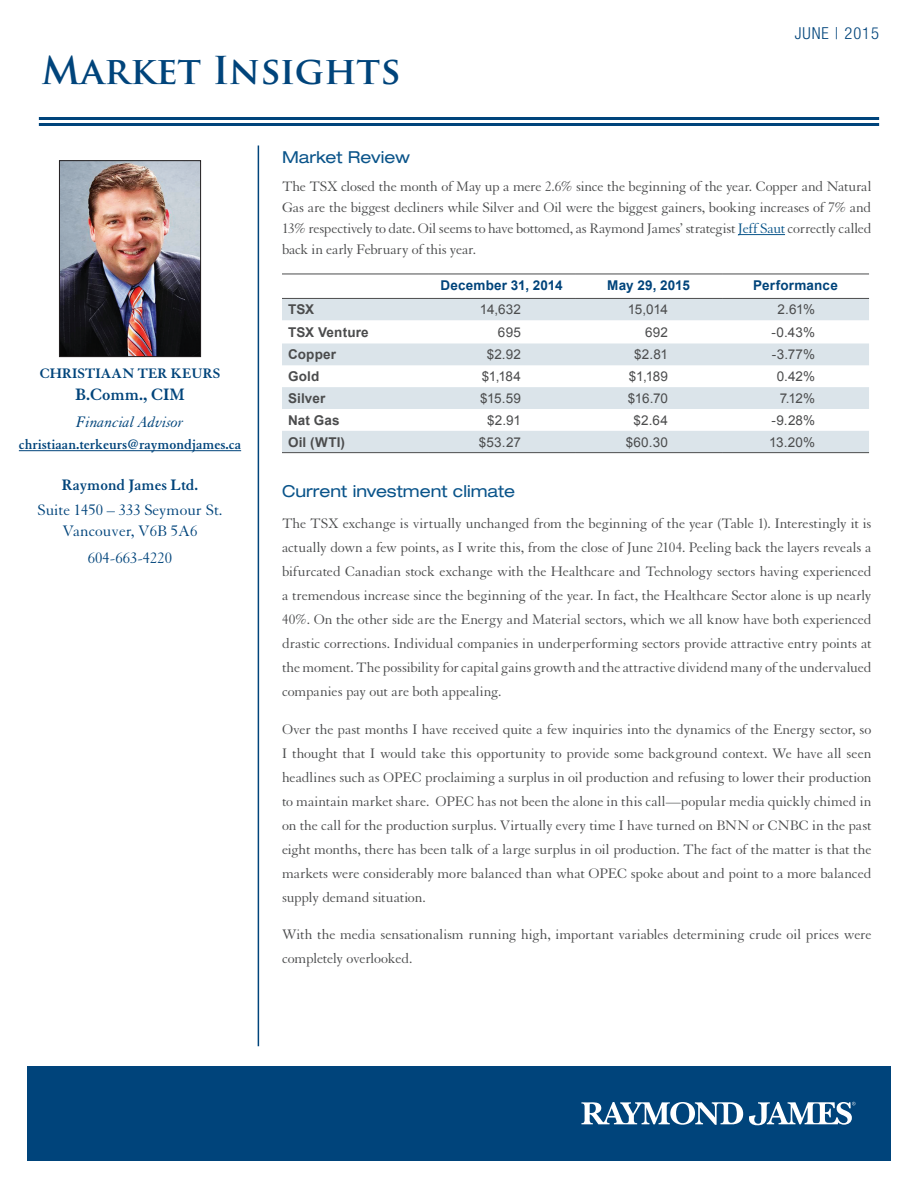
<style>
.page{position:relative;width:918px;height:1188px;background:#fff}
.page>*{position:absolute;margin:0;border:0;box-sizing:border-box;transform-origin:0 0}
.t1{font:700 37.5px "Trajan Pro";color:#00447b}
.t2{font:700 18px "Granjon LT Std";color:#00447b}
.t3{font:16.5px/25.8px "Granjon LT Std";color:#00447b;text-align:center}
.t4{font:expanded 16.5px "Helvetica Neue LT Std";color:#0a548a}
.t5{font:italic 16.5px "Granjon LT Std";color:#00447b}
.t6{font:300 condensed 16.5px "Helvetica Neue LT Std";letter-spacing:.06em;color:#00447b}
.t7{font:15px/24px "Granjon LT Std";letter-spacing:-.01em;color:#4b4c4d;text-align:justify}
.t8{font:700 15px "Granjon LT Std";color:#00447b}
.t9{font:13.5px "Arial";color:#4b4c4d}
.t10{font:700 13.5px "Arial";letter-spacing:.01em;color:#4b4c4d}
.t11{font:700 13.5px "Arial";letter-spacing:.015em;color:#00447b}
.s1{font-weight:700}
.s2{color:#0a558a}
</style>
<div class="page">
<div style="left:27px;top:1066px;width:864px;height:95px;background:#00447b"></div>
<svg style="left:581px;top:1102px;width:162px;height:23px"></svg>
<svg style="left:749px;top:1102px;width:107px;height:23px"></svg>
<hr style="left:258px;top:146px;width:1px;height:900px;background:#00447b">
<hr style="left:738px;top:234px;width:47px;height:1px;background:#0a558a">
<svg style="left:282px;top:299px;width:587px;height:153px;fill:#dbe4ea"></svg>
<hr style="left:282px;top:274px;width:146px;height:1px;background:#4b4c4d">
<hr style="left:428px;top:274px;width:147px;height:1px;background:#4b4c4d">
<hr style="left:575px;top:274px;width:147px;height:1px;background:#4b4c4d">
<hr style="left:722px;top:274px;width:147px;height:1px;background:#4b4c4d">
<hr style="left:282px;top:298px;width:146px;height:1px;background:#4b4c4d">
<hr style="left:428px;top:298px;width:147px;height:1px;background:#4b4c4d">
<hr style="left:575px;top:298px;width:147px;height:1px;background:#4b4c4d">
<hr style="left:722px;top:298px;width:147px;height:1px;background:#4b4c4d">
<hr style="left:282px;top:452px;width:146px;height:1px;background:#4b4c4d">
<hr style="left:428px;top:452px;width:147px;height:1px;background:#4b4c4d">
<hr style="left:575px;top:452px;width:147px;height:1px;background:#4b4c4d">
<hr style="left:722px;top:452px;width:147px;height:1px;background:#4b4c4d">
<hr style="left:39px;top:117px;width:840px;height:3px;background:#00447b">
<hr style="left:39px;top:123px;width:840px;height:3px;background:#00447b">
<hr style="left:19px;top:450px;width:222px;height:1px;background:#00447b">
<img style="left:61px;top:162px;width:138px;height:193px">
<div style="left:59px;top:160px;width:142px;height:197px;border:1px solid #231f20"></div>
<p class="t1" style="left:41px;top:47px;width:361px">Market Insights</p>
<p class="t6" style="left:795px;top:23px;width:86px">JUNE | 2015</p>
<p class="t8" style="left:40px;top:366px;width:182px">CHRISTIAAN TER KEURS</p>
<p class="t2" style="left:75px;top:385px;width:111px">B.Comm., CIM</p>
<p class="t5" style="left:76px;top:413px;width:109px">Financial Advisor</p>
<p class="t8" style="left:19px;top:436px;width:224px">christiaan.terkeurs@raymondjames.ca</p>
<p class="t3" style="left:37px;top:472px;width:187px"><span class="s1">Raymond James Ltd.<br></span>Suite 1450 – 333 Seymour St.</p>
<p class="t3" style="left:62px;top:517px;width:137px;line-height:27.3px">Vancouver, V6B 5A6<br>604-663-4220</p>
<p class="t4" style="left:282px;top:147px;width:130px">Market Review</p>
<p class="t7" style="left:282px;top:176px;width:591px;line-height:21px">The TSX closed the month of May up a mere 2.6% since the beginning of the year. Copper and Natural Gas are the biggest decliners while Silver and Oil were the biggest gainers, booking increases of 7% and 13% respectively to date. Oil seems to have bottomed, as Raymond James’ strategist <span class="s2">Jeff Saut</span> correctly called back in early February of this year.</p>
<p class="t11" style="left:440px;top:276px;width:124px">December 31, 2014</p>
<p class="t11" style="left:607px;top:276px;width:84px">May 29, 2015</p>
<p class="t11" style="left:753px;top:276px;width:86px">Performance</p>
<p class="t10" style="left:288px;top:301px;width:28px">TSX</p>
<p class="t9" style="left:480px;top:301px;width:43px">14,632</p>
<p class="t9" style="left:628px;top:301px;width:42px">15,014</p>
<p class="t9" style="left:778px;top:301px;width:39px">2.61%</p>
<p class="t10" style="left:288px;top:323px;width:82px">TSX Venture</p>
<p class="t9" style="left:498px;top:323px;width:25px">695</p>
<p class="t9" style="left:645px;top:323px;width:24px">692</p>
<p class="t9" style="left:771px;top:323px;width:45px">-0.43%</p>
<p class="t10" style="left:288px;top:346px;width:50px">Copper</p>
<p class="t9" style="left:487px;top:346px;width:36px">$2.92</p>
<p class="t9" style="left:634px;top:346px;width:35px">$2.81</p>
<p class="t9" style="left:772px;top:346px;width:45px">-3.77%</p>
<p class="t10" style="left:288px;top:367px;width:33px">Gold</p>
<p class="t9" style="left:482px;top:368px;width:41px">$1,184</p>
<p class="t9" style="left:629px;top:368px;width:41px">$1,189</p>
<p class="t9" style="left:777px;top:368px;width:40px">0.42%</p>
<p class="t10" style="left:288px;top:389px;width:39px">Silver</p>
<p class="t9" style="left:480px;top:389px;width:42px">$15.59</p>
<p class="t9" style="left:628px;top:389px;width:42px">$16.70</p>
<p class="t9" style="left:780px;top:389px;width:37px">7.12%</p>
<p class="t10" style="left:288px;top:411px;width:53px">Nat Gas</p>
<p class="t9" style="left:487px;top:411px;width:35px">$2.91</p>
<p class="t9" style="left:634px;top:411px;width:36px">$2.64</p>
<p class="t9" style="left:772px;top:411px;width:45px">-9.28%</p>
<p class="t10" style="left:288px;top:433px;width:59px">Oil (WTI)</p>
<p class="t9" style="left:479px;top:433px;width:44px">$53.27</p>
<p class="t9" style="left:626px;top:433px;width:44px">$60.30</p>
<p class="t9" style="left:769px;top:433px;width:47px">13.20%</p>
<p class="t4" style="left:282px;top:481px;width:235px">Current investment climate</p>
<p class="t7" style="left:282px;top:512px;width:591px">The TSX exchange is virtually unchanged from the beginning of the year (Table 1). Interestingly it is actually down a few points, as I write this, from the close of June 2104. Peeling back the layers reveals a bifurcated Canadian stock exchange with the Healthcare and Technology sectors having experienced a tremendous increase since the beginning of the year. In fact, the Healthcare Sector alone is up nearly 40%. On the other side are the Energy and Material sectors, which we all know have both experienced drastic corrections. Individual companies in underperforming sectors provide attractive entry points at the moment. The possibility for capital gains growth and the attractive dividend many of the undervalued companies pay out are both appealing.</p>
<p class="t7" style="left:282px;top:717px;width:591px">Over the past months I have received quite a few inquiries into the dynamics of the Energy sector, so I thought that I would take this opportunity to provide some background context. We have all seen headlines such as OPEC proclaiming a surplus in oil production and refusing to lower their production to maintain market share. OPEC has not been the alone in this call—popular media quickly chimed in on the call for the production surplus. Virtually every time I have turned on BNN or CNBC in the past eight months, there has been talk of a large surplus in oil production. The fact of the matter is that the markets were considerably more balanced than what OPEC spoke about and point to a more balanced supply demand situation.</p>
<p class="t7" style="left:282px;top:923px;width:591px">With the media sensationalism running high, important variables determining crude oil prices were completely overlooked.</p>
</div>
